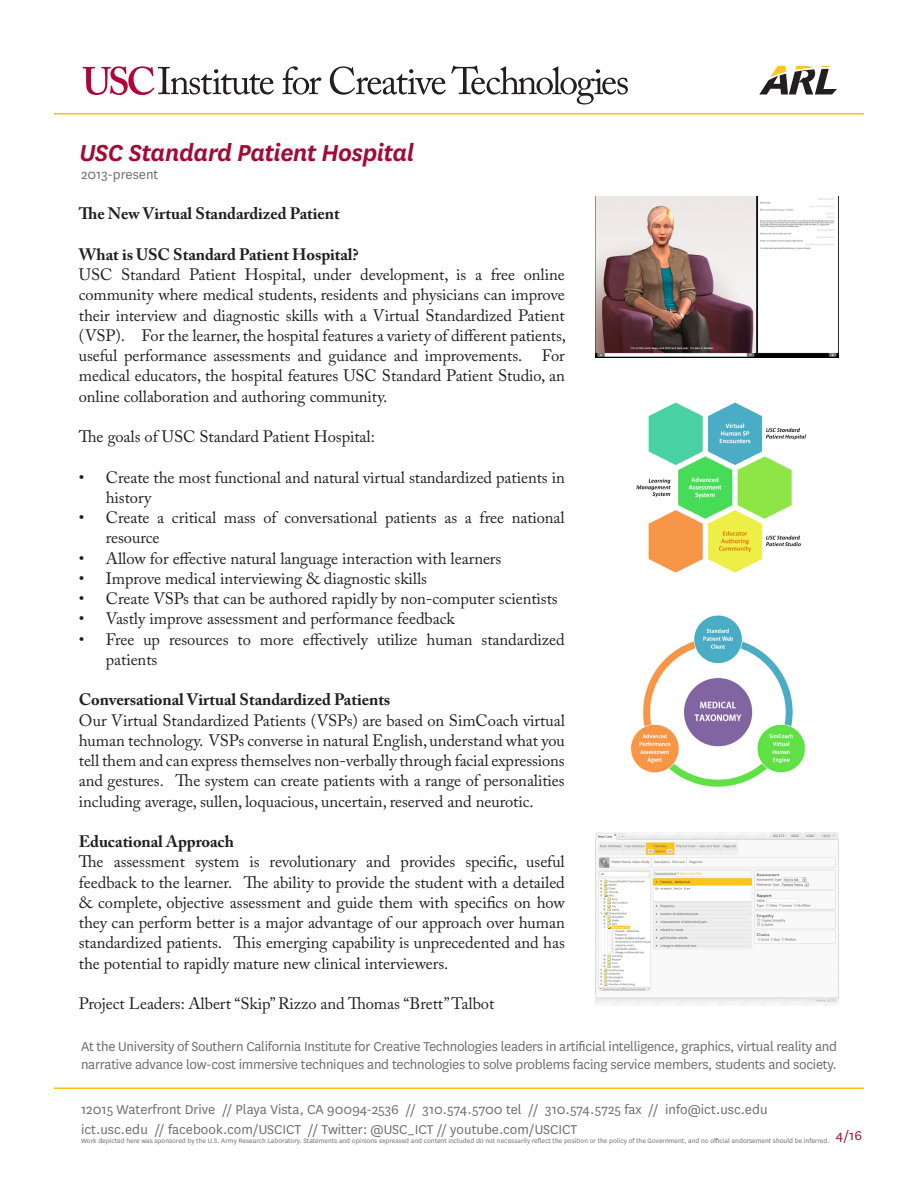
<style>
.page{position:relative;width:918px;height:1188px;background:#fff}
.page>*{position:absolute;margin:0;border:0;box-sizing:border-box;transform-origin:0 0}
.t1{font:italic 600 27px "National";letter-spacing:-.02em;color:#a30a34}
.Body{font:16.5px/20.2px "Adobe Caslon Pro";letter-spacing:-.005em;color:#231f20;text-align:justify}
.Body-2{font:700 16.5px "Adobe Caslon Pro";letter-spacing:-.005em;color:#231f20}
.t2{font:15px/18px "National";letter-spacing:-.02em;color:#6c6d70}
.t3{font:15px "National";color:#6c6d70}
.t4{font:15px "National";color:#a30a34}
.t5{font:7.5px "National";color:#6c6d70}
</style>
<div class="page">
<svg style="left:282px;top:66px;width:39px;height:29px"></svg>
<svg style="left:330px;top:66px;width:298px;height:38px"></svg>
<svg style="left:83px;top:66px;width:191px;height:29px"></svg>
<hr style="left:54px;top:1088px;width:810px;height:1px;background:#fdbe12">
<hr style="left:54px;top:113px;width:810px;height:2px;background:#fdbe12">
<svg style="left:759px;top:66px;width:78px;height:28px"></svg>
<img style="left:596px;top:196px;width:242px;height:162px">
<img style="left:636px;top:402px;width:171px;height:171px">
<img style="left:631px;top:615px;width:175px;height:172px">
<img style="left:596px;top:833px;width:242px;height:173px">
<p class="t1" style="left:80px;top:135px;width:336px">USC Standard Patient Hospital</p>
<p class="t3" style="left:81px;top:165px;width:79px">2013-present</p>
<p class="Body-2" style="left:79px;top:204px;width:263px">The New Virtual Standardized Patient</p>
<p class="Body-2" style="left:79px;top:245px;width:282px">What is USC Standard Patient Hospital?</p>
<p class="Body" style="left:79px;top:264px;width:489px">USC Standard Patient Hospital, under development, is a free online community where medical students, residents and physicians can improve their interview and diagnostic skills with a Virtual Standardized Patient (VSP). For the learner, the hospital features a variety of different patients, useful performance assessments and guidance and improvements. For medical educators, the hospital features USC Standard Patient Studio, an online collaboration and authoring community.</p>
<p class="Body" style="left:79px;top:426px;width:298px">The goals of USC Standard Patient Hospital:</p>
<p class="Body" style="left:106px;top:467px;width:461px;text-indent:-27px">• Create the most functional and natural virtual standardized patients in history</p>
<p class="Body" style="left:106px;top:507px;width:460px;text-indent:-27px">• Create a critical mass of conversational patients as a free national resource</p>
<p class="Body" style="left:79px;top:548px;width:424px">• Allow for effective natural language interaction with learners</p>
<p class="Body" style="left:79px;top:568px;width:350px">• Improve medical interviewing &amp; diagnostic skills</p>
<p class="Body" style="left:79px;top:588px;width:480px">• Create VSPs that can be authored rapidly by non-computer scientists</p>
<p class="Body" style="left:79px;top:609px;width:377px">• Vastly improve assessment and performance feedback</p>
<p class="Body" style="left:106px;top:629px;width:460px;text-indent:-27px">• Free up resources to more effectively utilize human standardized patients</p>
<p class="Body-2" style="left:79px;top:690px;width:313px">Conversational Virtual Standardized Patients</p>
<p class="Body" style="left:79px;top:710px;width:488px">Our Virtual Standardized Patients (VSPs) are based on SimCoach virtual human technology. VSPs converse in natural English, understand what you tell them and can express themselves non-verbally through facial expressions and gestures. The system can create patients with a range of personalities including average, sullen, loquacious, uncertain, reserved and neurotic.</p>
<p class="Body-2" style="left:79px;top:832px;width:157px">Educational Approach</p>
<p class="Body" style="left:79px;top:852px;width:488px">The assessment system is revolutionary and provides specific, useful feedback to the learner. The ability to provide the student with a detailed &amp; complete, objective assessment and guide them with specifics on how they can perform better is a major advantage of our approach over human standardized patients. This emerging capability is unprecedented and has the potential to rapidly mature new clinical interviewers.</p>
<p class="Body" style="left:79px;top:993px;width:417px">Project Leaders: Albert “Skip” Rizzo and Thomas “Brett” Talbot</p>
<p class="t2" style="left:81px;top:1036px;width:758px">At the University of Southern California Institute for Creative Technologies leaders in artificial intelligence, graphics, virtual reality and narrative advance low-cost immersive techniques and technologies to solve problems facing service members, students and society.</p>
<p class="t3" style="left:81px;top:1100px;width:688px">12015 Waterfront Drive // Playa Vista, CA 90094-2536 // 310.574.5700 tel // 310.574.5725 fax // info@ict.usc.edu</p>
<p class="t3" style="left:81px;top:1120px;width:498px">ict.usc.edu // facebook.com/USCICT // Twitter: @USC_ICT // youtube.com/USCICT</p>
<p class="t5" style="left:81px;top:1136px;width:750px">Work depicted here was sponsored by the U.S. Army Research Laboratory. Statements and opinions expressed and content included do not necessarily reflect the position or the policy of the Government, and no official endorsement should be inferred.</p>
<p class="t4" style="left:836px;top:1126px;width:28px">4/16</p>
</div>
